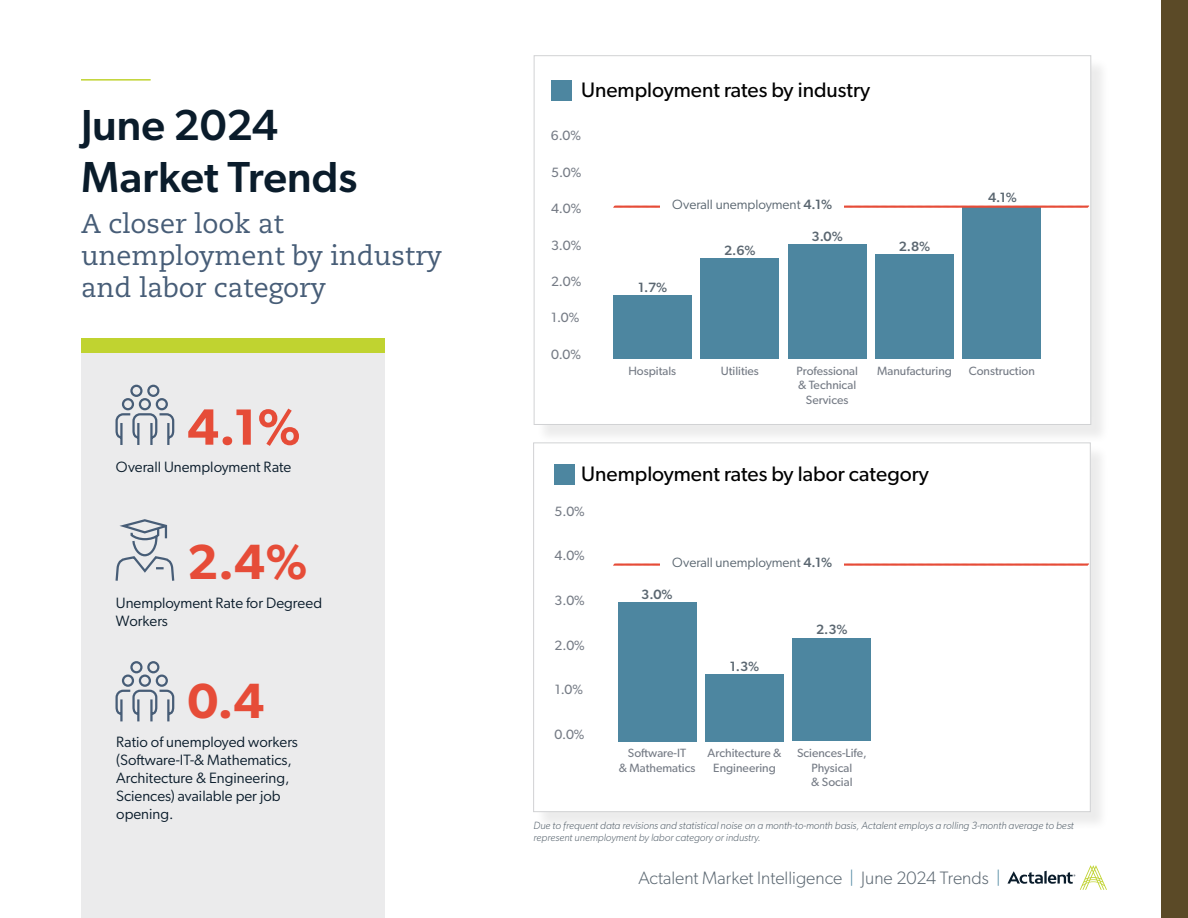
<style>
.page{position:relative;width:1188px;height:918px;background:#fff}
.page>*{position:absolute;margin:0;border:0;box-sizing:border-box;transform-origin:0 0}
.t1{font:600 51px "Gibson";color:#e64c38}
.t2{font:600 49.5px "Gibson";color:#e64c38}
.t3{font:500 43.5px/52.2px "Gibson";color:#0a1c2b}
.t4{font:27px/32.4px "Caecilia LT Pro 55 Roman";color:#475d77}
.t5{font:21px "Gibson";color:#000}
.t6{font:300 18px "Gibson";color:#5b6771}
.t7{font:15px/18px "Gibson";color:#0a1c2b}
.t8{font:13.5px "Gibson";color:#757b85}
.t9{font:13.5px "Gibson";color:#5b6771}
.t10{font:500 13.5px "Gibson";color:#5b6771}
.t11{font:12px/14.4px "Gibson";color:#757b85;text-align:center}
.t12{font:italic 300 10.5px/12.6px "Gibson";color:#5b6771}
.s1{font-weight:500}
.s2{color:#4d86a0}
</style>
<div class="page">
<svg style="left:1007px;top:865px;width:100px;height:25px"></svg>
<div style="left:81px;top:340px;width:303px;height:578px;background:#ebebec"></div>
<div style="left:536px;top:58px;width:573px;height:386px;background:#000;opacity:.08"></div>
<div style="left:534px;top:56px;width:557px;height:369px;background:#fff;border:1px solid #d1d2d4"></div>
<svg style="left:115px;top:384px;width:60px;height:61px"></svg>
<svg style="left:115px;top:519px;width:60px;height:62px"></svg>
<hr style="left:81px;top:79px;width:70px;height:2px;background:#c0d330">
<div style="left:1161px;top:0;width:27px;height:918px;background:#5b4a27"></div>
<div style="left:551px;top:80px;width:20px;height:20px;background:#4d86a0"></div>
<div style="left:536px;top:445px;width:573px;height:386px;background:#000;opacity:.08"></div>
<div style="left:533px;top:443px;width:557px;height:369px;background:#fff;border:1px solid #d1d2d4"></div>
<div style="left:793px;top:638px;width:78px;height:103px;background:#4d86a0"></div>
<div style="left:618px;top:602px;width:78px;height:139px;background:#4d86a0"></div>
<div style="left:705px;top:674px;width:79px;height:67px;background:#4d86a0"></div>
<div style="left:554px;top:464px;width:21px;height:20px;background:#4d86a0"></div>
<div style="left:613px;top:296px;width:79px;height:63px;background:#4d86a0"></div>
<div style="left:788px;top:244px;width:78px;height:115px;background:#4d86a0"></div>
<div style="left:701px;top:258px;width:78px;height:101px;background:#4d86a0"></div>
<div style="left:963px;top:206px;width:78px;height:153px;background:#4d86a0"></div>
<div style="left:875px;top:255px;width:79px;height:104px;background:#4d86a0"></div>
<svg style="left:613px;top:205px;width:477px;height:3px"></svg>
<div style="left:660px;top:198px;width:184px;height:15px;background:#fff"></div>
<svg style="left:613px;top:563px;width:476px;height:3px"></svg>
<div style="left:660px;top:556px;width:184px;height:15px;background:#fff"></div>
<div style="left:81px;top:338px;width:303px;height:14px;background:#c0d330"></div>
<svg style="left:115px;top:661px;width:60px;height:61px"></svg>
<h3 class="t3" style="left:81px;top:98px;width:278px">June 2024<br>Market Trends</h3>
<h3 class="t4" style="left:81px;top:207px;width:363px">A closer look at unemployment by industry and labor category</h3>
<h1 class="t1" style="left:187px;top:397px;width:115px">4.1%</h1>
<p class="t7" style="left:116px;top:458px;width:177px">Overall Unemployment Rate</p>
<h2 class="t2" style="left:187px;top:533px;width:122px">2.4%</h2>
<p class="t7" style="left:116px;top:594px;width:208px">Unemployment Rate for Degreed<br>Workers</p>
<h2 class="t2" style="left:188px;top:671px;width:79px">0.4</h2>
<p class="t7" style="left:116px;top:733px;width:183px">Ratio of unemployed workers (Software-IT-&amp; Mathematics,<br>Architecture &amp; Engineering,<br>Sciences) available per job opening.</p>
<h3 class="t5" style="left:581px;top:77px;width:291px">Unemployment rates by industry</h3>
<p class="t8" style="left:551px;top:128px;width:32px">6.0%</p>
<p class="t8" style="left:551px;top:164px;width:32px">5.0%</p>
<p class="t8" style="left:551px;top:200px;width:32px">4.0%</p>
<p class="t8" style="left:551px;top:237px;width:32px">3.0%</p>
<p class="t8" style="left:551px;top:273px;width:32px">2.0%</p>
<p class="t8" style="left:551px;top:310px;width:30px">1.0%</p>
<p class="t8" style="left:551px;top:346px;width:31px">0.0%</p>
<p class="t9" style="left:672px;top:196px;width:162px">Overall unemployment <span class="s1">4.1%</span></p>
<p class="t10" style="left:638px;top:280px;width:31px">1.7%</p>
<p class="t10" style="left:724px;top:243px;width:33px">2.6%</p>
<p class="t10" style="left:812px;top:228px;width:33px">3.0%</p>
<p class="t10" style="left:899px;top:239px;width:33px">2.8%</p>
<p class="t10" style="left:988px;top:189px;width:30px">4.1%</p>
<p class="t11" style="left:628px;top:363px;width:49px">Hospitals</p>
<p class="t11" style="left:721px;top:363px;width:40px">Utilities</p>
<p class="t11" style="left:796px;top:363px;width:63px">Professional &amp; Technical<br>Services</p>
<p class="t11" style="left:877px;top:363px;width:76px">Manufacturing</p>
<p class="t11" style="left:969px;top:363px;width:68px">Construction</p>
<h3 class="t5" style="left:581px;top:461px;width:349px">Unemployment rates by labor category</h3>
<p class="t8" style="left:555px;top:503px;width:32px">5.0%</p>
<p class="t8" style="left:555px;top:548px;width:32px">4.0%</p>
<p class="t8" style="left:555px;top:592px;width:32px">3.0%</p>
<p class="t8" style="left:555px;top:637px;width:32px">2.0%</p>
<p class="t8" style="left:555px;top:682px;width:30px">1.0%</p>
<p class="t8" style="left:555px;top:726px;width:31px">0.0%</p>
<p class="t9" style="left:672px;top:554px;width:162px">Overall unemployment <span class="s1">4.1%</span></p>
<p class="t10" style="left:641px;top:586px;width:33px">3.0%</p>
<p class="t10" style="left:730px;top:658px;width:31px">1.3%</p>
<p class="t10" style="left:816px;top:622px;width:33px">2.3%</p>
<p class="t11" style="left:619px;top:746px;width:78px">Software-IT<br>&amp; Mathematics</p>
<p class="t11" style="left:708px;top:746px;width:75px">Architecture &amp;<br>Engineering</p>
<p class="t11" style="left:797px;top:746px;width:71px">Sciences-Life,<br>Physical<br>&amp; Social</p>
<p class="t12" style="left:533px;top:818px;width:542px">Due to frequent data revisions and statistical noise on a month-to-month basis, Actalent employs a rolling 3-month average to best represent unemployment by labor category or industry.</p>
<p class="t6" style="left:638px;top:867px;width:364px">Actalent Market Intelligence <span class="s2">|</span> June 2024 Trends <span class="s2">|</span></p>
</div>
